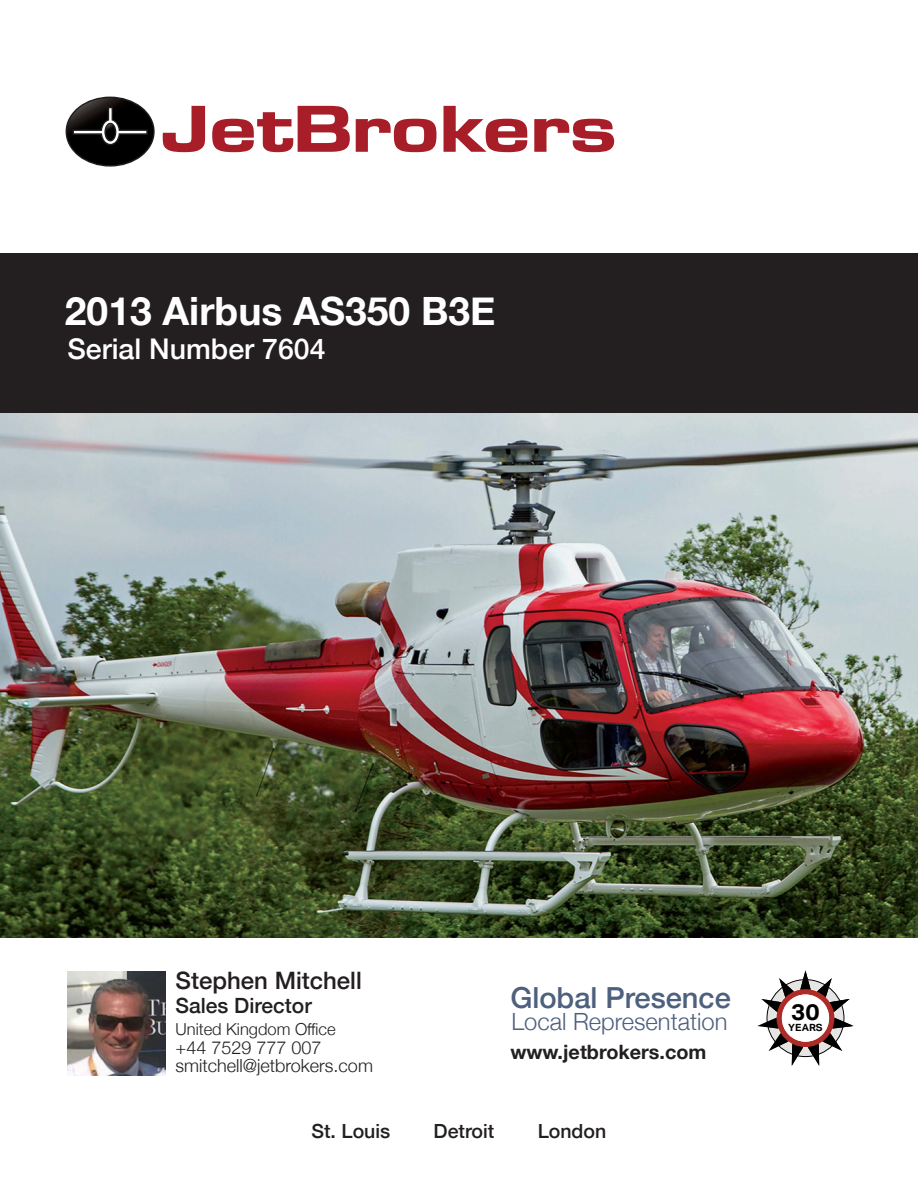
<style>
.page{position:relative;width:918px;height:1188px;background:#fff}
.page>*{position:absolute;margin:0;border:0;box-sizing:border-box;transform-origin:0 0}
.t1{font:700 39px "Helvetica Neue";color:#fff}
.t2{font:500 29.1px "Helvetica Neue";color:#4d607d}
.t3{font:500 28.5px "Helvetica Neue";color:#fff}
.t4{font:500 24px "Helvetica Neue";color:#231f20}
.t5{font:300 23.7px "Helvetica Neue";color:#4d607d}
.t6{font:700 22.65px "Aktiv Grotesk";color:#000;scale:1.06 1}
.t7{font:500 21px "Helvetica Neue";color:#231f20}
.t8{font:700 19.8px "Helvetica Neue";color:#231f20}
.t9{font:500 19.5px "Helvetica Neue";color:#231f20}
.t10{font:300 18px "Helvetica Neue";color:#231f20}
.t11{font:300 16.5px "Helvetica Neue";color:#231f20}
.t12{font:700 9.9px "Aktiv Grotesk";color:#040503;scale:1.06 1}
</style>
<div class="page">
<img style="left:0;top:413px;width:918px;height:525px">
<div style="left:0;top:253px;width:918px;height:160px;background:#231f20"></div>
<svg style="left:163px;top:106px;width:42px;height:46px"></svg>
<svg style="left:212px;top:106px;width:138px;height:46px"></svg>
<svg style="left:356px;top:119px;width:81px;height:33px"></svg>
<svg style="left:444px;top:106px;width:83px;height:46px"></svg>
<svg style="left:534px;top:119px;width:80px;height:33px"></svg>
<svg style="left:66px;top:97px;width:89px;height:70px"></svg>
<img style="left:67px;top:972px;width:98px;height:103px">
<svg style="left:757px;top:970px;width:97px;height:96px"></svg>
<div style="left:777px;top:989px;width:57px;height:58px;background:#ae2c28;border-radius:50%"></div>
<div style="left:767px;top:980px;width:77px;height:77px;border:1px solid #000;border-radius:50%"></div>
<div style="left:782px;top:995px;width:47px;height:47px;background:#fff;border-radius:50%"></div>
<p class="t1" style="left:65px;top:280px;width:432px">2013 Airbus AS350 B3E</p>
<p class="t3" style="left:67px;top:326px;width:260px">Serial Number 7604</p>
<p class="t4" style="left:176px;top:961px;width:188px">Stephen Mitchell</p>
<p class="t7" style="left:176px;top:989px;width:138px">Sales Director</p>
<p class="t11" style="left:176px;top:1016px;width:162px">United Kingdom Office</p>
<p class="t10" style="left:176px;top:1033px;width:147px">+44 7529 777 007</p>
<p class="t10" style="left:176px;top:1051px;width:199px">smitchell@jetbrokers.com</p>
<p class="t2" style="left:510px;top:974px;width:222px">Global Presence</p>
<p class="t5" style="left:511px;top:1003px;width:217px">Local Representation</p>
<p class="t8" style="left:510px;top:1037px;width:197px">www.jetbrokers.com</p>
<p class="t9" style="left:312px;top:1115px;width:80px">St. Louis</p>
<p class="t9" style="left:434px;top:1115px;width:62px">Detroit</p>
<p class="t9" style="left:538px;top:1115px;width:70px">London</p>
<p class="t6" style="left:791px;top:998px;width:28px">30</p>
<p class="t12" style="left:788px;top:1022px;width:34px">YEARS</p>
</div>
